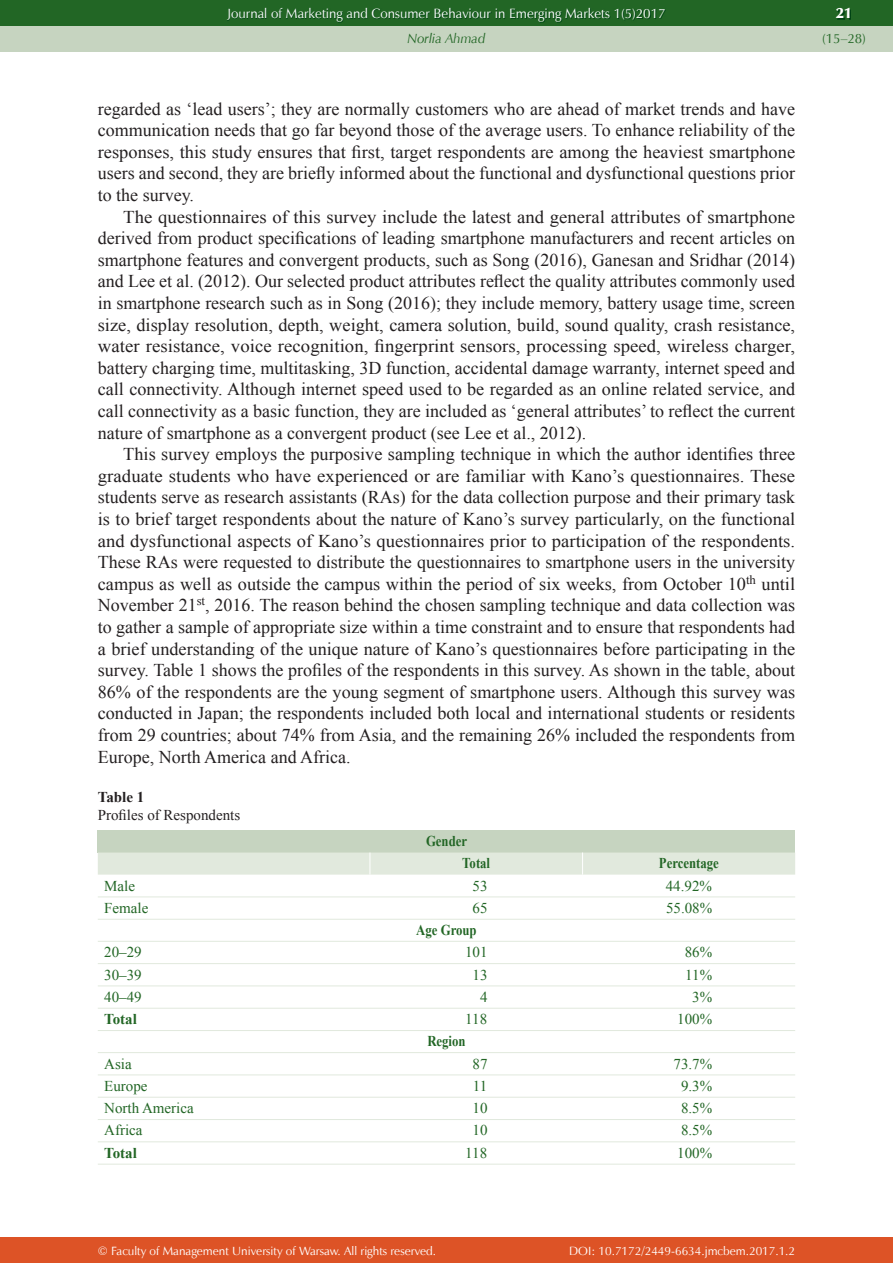
<style>
.page{position:relative;width:893px;height:1263px;background:#fff}
.page>*{position:absolute;margin:0;border:0;box-sizing:border-box;transform-origin:0 0}
.t1{font:18px/21.6px "Times New Roman";color:#231f20;text-align:justify}
.t2{font:18px/21.6px "Times New Roman";color:#231f20;text-align:justify;scale:1.04 1}
.t3{font:15px "Times New Roman";color:#226625}
.t4{font:700 15px/22px "Times New Roman";color:#226625;scale:.85 1}
.t5{font:15px "Times New Roman";color:#231f20}
.t6{font:700 15px "Times New Roman";color:#226625}
.t7{font:700 15px "Times New Roman";color:#231f20}
.t8{font:15px "Zapf Humnst Ult EU";color:#fff}
.t9{font:13.5px "Zapf Humnst EU";color:#fff}
.t10{font:italic 13.5px "Zapf Humnst EU";color:#226625}
.t11{font:13.5px "Zapf Humnst EU";color:#226625}
.t12{font:12px "Zapf Humnst EU";color:#fff}
</style>
<div class="page">
<div style="left:0;top:0;width:893px;height:51px;background:#c6d4c0"></div>
<div style="left:0;top:1237px;width:893px;height:26px;background:#dd5326"></div>
<div style="left:0;top:0;width:893px;height:26px;background:#226625"></div>
<img style="left:228px;top:9px;width:438px;height:14px">
<img style="left:837px;top:9px;width:14px;height:11px">
<div style="left:98px;top:830px;width:697px;height:22px;background:#c6d4c0"></div>
<hr style="left:98px;top:896px;width:697px;height:1px;background:#e1e9dd">
<hr style="left:98px;top:919px;width:697px;height:1px;background:#e1e9dd">
<hr style="left:98px;top:941px;width:697px;height:1px;background:#e1e9dd">
<hr style="left:98px;top:963px;width:697px;height:1px;background:#e1e9dd">
<hr style="left:98px;top:985px;width:697px;height:1px;background:#e1e9dd">
<hr style="left:98px;top:1008px;width:697px;height:1px;background:#e1e9dd">
<hr style="left:98px;top:1030px;width:697px;height:1px;background:#e1e9dd">
<hr style="left:98px;top:1052px;width:697px;height:1px;background:#e1e9dd">
<hr style="left:98px;top:1074px;width:697px;height:1px;background:#e1e9dd">
<hr style="left:98px;top:1097px;width:697px;height:1px;background:#e1e9dd">
<hr style="left:98px;top:1119px;width:697px;height:1px;background:#e1e9dd">
<hr style="left:98px;top:1141px;width:697px;height:1px;background:#e1e9dd">
<hr style="left:98px;top:1164px;width:697px;height:1px;background:#e1e9dd">
<svg style="left:98px;top:852px;width:697px;height:23px;background:#e0e8dc"></svg>
<p class="t9" style="left:227px;top:5px;width:440px">Journal of Marketing and Consumer Behaviour in Emerging Markets 1(5)2017</p>
<p class="t10" style="left:407px;top:30px;width:79px">Norlia Ahmad</p>
<p class="t1" style="left:98px;top:98px;width:699px">regarded as ‘lead users’; they are normally customers who are ahead of market trends and have communication needs that go far beyond those of the average users. To enhance reliability of the responses, this study ensures that first, target respondents are among the heaviest smartphone users and second, they are briefly informed about the functional and dysfunctional questions prior to the survey.</p>
<p class="t2" style="left:98px;top:206px;width:672px;text-indent:26px">The questionnaires of this survey include the latest and general attributes of smartphone derived from product specifications of leading smartphone manufacturers and recent articles on smartphone features and convergent products, such as Song (2016), Ganesan and Sridhar (2014) and Lee et al. (2012). Our selected product attributes reflect the quality attributes commonly used in smartphone research such as in Song (2016); they include memory, battery usage time, screen size, display resolution, depth, weight, camera solution, build, sound quality, crash resistance, water resistance, voice recognition, fingerprint sensors, processing speed, wireless charger, battery charging time, multitasking, 3D function, accidental damage warranty, internet speed and call connectivity. Although internet speed used to be regarded as an online related service, and call connectivity as a basic function, they are included as ‘general attributes’ to reflect the current nature of smartphone as a convergent product (see Lee et al., 2012).</p>
<p class="t1" style="left:98px;top:443px;width:699px;text-indent:26px">This survey employs the purposive sampling technique in which the author identifies three graduate students who have experienced or are familiar with Kano’s questionnaires. These students serve as research assistants (RAs) for the data collection purpose and their primary task is to brief target respondents about the nature of Kano’s survey particularly, on the functional and dysfunctional aspects of Kano’s questionnaires prior to participation of the respondents.<br>These RAs were requested to distribute the questionnaires to smartphone users in the university campus as well as outside the campus within the period of six weeks, from October 10<sup>th</sup> until November 21<sup>st</sup>, 2016. The reason behind the chosen sampling technique and data collection was to gather a sample of appropriate size within a time constraint and to ensure that respondents had a brief understanding of the unique nature of Kano’s questionnaires before participating in the survey. Table 1 shows the profiles of the respondents in this survey. As shown in the table, about 86% of the respondents are the young segment of smartphone users. Although this survey was conducted in Japan; the respondents included both local and international students or residents from 29 countries; about 74% from Asia, and the remaining 26% included the respondents from Europe, North America and Africa.</p>
<p class="t7" style="left:98px;top:789px;width:48px">Table 1</p>
<p class="t5" style="left:98px;top:807px;width:144px">Profiles of Respondents</p>
<p class="t4" style="left:462px;top:830px;width:34px;text-indent:-36px">Gender<br>Total</p>
<p class="t4" style="left:659px;top:852px;width:72px">Percentage</p>
<p class="t3" style="left:104px;top:877px;width:32px">Male</p>
<p class="t3" style="left:472px;top:877px;width:16px">53</p>
<p class="t3" style="left:666px;top:877px;width:48px">44.92%</p>
<p class="t3" style="left:104px;top:899px;width:46px">Female</p>
<p class="t3" style="left:472px;top:899px;width:16px">65</p>
<p class="t3" style="left:666px;top:899px;width:48px">55.08%</p>
<p class="t4" style="left:416px;top:919px;width:72px">Age Group</p>
<p class="t3" style="left:104px;top:944px;width:39px">20–29</p>
<p class="t3" style="left:465px;top:944px;width:24px">101</p>
<p class="t3" style="left:685px;top:944px;width:29px">86%</p>
<p class="t3" style="left:104px;top:966px;width:39px">30–39</p>
<p class="t3" style="left:472px;top:966px;width:16px">13</p>
<p class="t3" style="left:685px;top:966px;width:28px">11%</p>
<p class="t3" style="left:104px;top:988px;width:39px">40–49</p>
<p class="t3" style="left:480px;top:988px;width:9px">4</p>
<p class="t3" style="left:692px;top:988px;width:21px">3%</p>
<p class="t6" style="left:104px;top:1011px;width:34px">Total</p>
<p class="t3" style="left:465px;top:1011px;width:23px">118</p>
<p class="t3" style="left:677px;top:1011px;width:36px">100%</p>
<p class="t4" style="left:427px;top:1030px;width:46px">Region</p>
<p class="t3" style="left:104px;top:1055px;width:29px">Asia</p>
<p class="t3" style="left:472px;top:1055px;width:16px">87</p>
<p class="t3" style="left:673px;top:1055px;width:40px">73.7%</p>
<p class="t3" style="left:104px;top:1077px;width:45px">Europe</p>
<p class="t3" style="left:473px;top:1077px;width:16px">11</p>
<p class="t3" style="left:681px;top:1077px;width:33px">9.3%</p>
<p class="t3" style="left:104px;top:1100px;width:91px">North America</p>
<p class="t3" style="left:472px;top:1100px;width:16px">10</p>
<p class="t3" style="left:681px;top:1100px;width:33px">8.5%</p>
<p class="t3" style="left:104px;top:1122px;width:40px">Africa</p>
<p class="t3" style="left:472px;top:1122px;width:16px">10</p>
<p class="t3" style="left:681px;top:1122px;width:33px">8.5%</p>
<p class="t6" style="left:104px;top:1144px;width:34px">Total</p>
<p class="t3" style="left:465px;top:1144px;width:23px">118</p>
<p class="t3" style="left:677px;top:1144px;width:36px">100%</p>
<p class="t8" style="left:836px;top:4px;width:18px">21</p>
<p class="t11" style="left:822px;top:30px;width:45px">(15–28)</p>
<p class="t12" style="left:98px;top:1243px;width:340px">© Faculty of Management University of Warsaw. All rights reserved.</p>
<p class="t12" style="left:569px;top:1243px;width:227px">DOI: 10.7172/2449-6634.jmcbem.2017.1.2</p>
</div>
